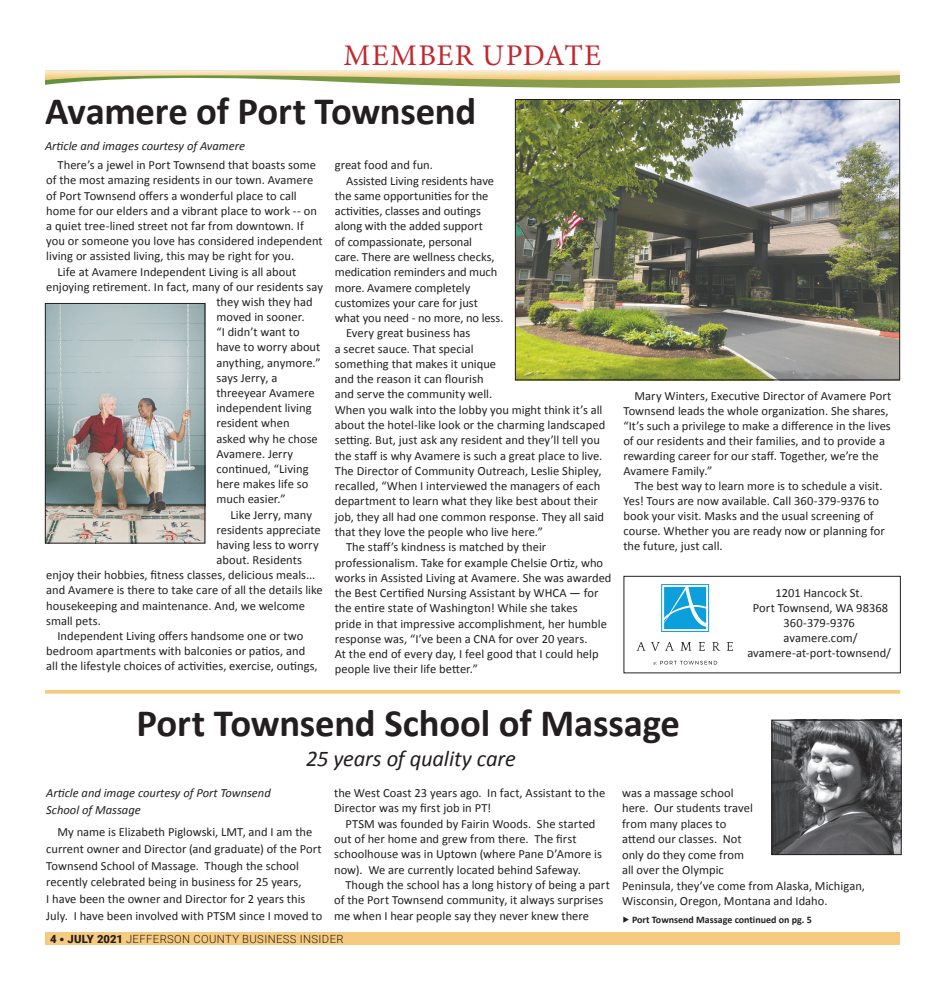
<style>
.page{position:relative;width:945px;height:990px;background:#fff}
.page>*{position:absolute;margin:0;border:0;box-sizing:border-box;transform-origin:0 0}
.t1{font:700 38.75px "Calibri";letter-spacing:-.005em;color:#231f20}
.t2{font:30px "Minion Pro";letter-spacing:.045em;color:#c2272d}
.t3{font:italic 22.5px "Calibri";letter-spacing:-.01em;color:#231f20}
.t4{font:12.5px/15px "Calibri";color:#231f20}
.t5{font:italic 12.5px/16.8px "Calibri";color:#231f20}
.t6{font:300 11.25px "Roboto";letter-spacing:.035em;color:#231f20}
.t7{font:700 10px "Calibri";color:#231f20}
.s1{font-weight:900}
.s2{font-family:"Calibri";font-weight:400}
</style>
<div class="page">
<div style="left:45px;top:932px;width:855px;height:13px;background:#f6cb80"></div>
<svg style="left:45px;top:71px;width:855px;height:17px"></svg>
<img style="left:517px;top:101px;width:381px;height:277px">
<div style="left:515px;top:99px;width:385px;height:281px;border:1px solid #231f20"></div>
<img style="left:47px;top:305px;width:156px;height:236px">
<div style="left:45px;top:303px;width:160px;height:240px;border:1px solid #231f20"></div>
<svg style="left:636px;top:642px;width:38px;height:9px"></svg>
<svg style="left:680px;top:642px;width:12px;height:9px"></svg>
<svg style="left:699px;top:642px;width:6px;height:9px"></svg>
<svg style="left:712px;top:642px;width:8px;height:9px"></svg>
<svg style="left:727px;top:642px;width:6px;height:9px"></svg>
<svg style="left:653px;top:661px;width:64px;height:4px"></svg>
<svg style="left:664px;top:587px;width:42px;height:42px;background:#33aee1"></svg>
<div style="left:661px;top:584px;width:48px;height:48px;border:1px solid #0d9fdc"></div>
<div style="left:624px;top:576px;width:277px;height:97px;border:1px solid #231f20"></div>
<img style="left:774px;top:722px;width:126px;height:131px">
<div style="left:772px;top:720px;width:130px;height:135px;border:1px solid #231f20"></div>
<svg style="left:45px;top:690px;width:855px;height:4px;background:#f6ce89"></svg>
<h2 class="t2" style="left:344px;top:35px;width:182px">MEMBER Update</h2>
<h1 class="t1" style="left:45px;top:87px;width:433px">Avamere of Port Townsend</h1>
<p class="t5" style="left:45px;top:137px;width:202px">Article and images courtesy of Avamere</p>
<p class="t4" style="left:58px;top:157px;width:260px">There’s a jewel in Port Townsend that boasts some</p>
<p class="t4" style="left:46px;top:172px;width:269px">of the most amazing residents in our town. Avamere</p>
<p class="t4" style="left:46px;top:187px;width:252px">of Port Townsend offers a wonderful place to call</p>
<p class="t4" style="left:46px;top:203px;width:272px">home for our elders and a vibrant place to work -- on</p>
<p class="t4" style="left:46px;top:218px;width:259px">a quiet tree-lined street not far from downtown. If</p>
<p class="t4" style="left:46px;top:233px;width:278px">you or someone you love has considered independent</p>
<p class="t4" style="left:46px;top:248px;width:250px">living or assisted living, this may be right for you.</p>
<p class="t4" style="left:58px;top:263px;width:240px">Life at Avamere Independent Living is all about</p>
<p class="t4" style="left:46px;top:278px;width:278px">enjoying retirement. In fact, many of our residents say</p>
<p class="t4" style="left:216px;top:294px;width:98px">they wish they had</p>
<p class="t4" style="left:216px;top:309px;width:90px">moved in sooner.</p>
<p class="t4" style="left:216px;top:324px;width:85px">“I didn’t want to</p>
<p class="t4" style="left:216px;top:339px;width:106px">have to worry about</p>
<p class="t4" style="left:216px;top:354px;width:106px">anything, anymore.”</p>
<p class="t4" style="left:216px;top:370px;width:62px">says Jerry, a</p>
<p class="t4" style="left:216px;top:385px;width:100px">threeyear Avamere</p>
<p class="t4" style="left:216px;top:400px;width:97px">independent living</p>
<p class="t4" style="left:216px;top:415px;width:75px">resident when</p>
<p class="t4" style="left:216px;top:430px;width:103px">asked why he chose</p>
<p class="t4" style="left:216px;top:446px;width:78px">Avamere. Jerry</p>
<p class="t4" style="left:216px;top:461px;width:94px">continued, “Living</p>
<p class="t4" style="left:216px;top:476px;width:93px">here makes life so</p>
<p class="t4" style="left:216px;top:491px;width:71px">much easier.”</p>
<p class="t4" style="left:231px;top:506px;width:83px">Like Jerry, many</p>
<p class="t4" style="left:216px;top:521px;width:106px">residents appreciate</p>
<p class="t4" style="left:216px;top:537px;width:104px">having less to worry</p>
<p class="t4" style="left:216px;top:552px;width:87px">about. Residents</p>
<p class="t4" style="left:46px;top:567px;width:271px">enjoy their hobbies, fitness classes, delicious meals...</p>
<p class="t4" style="left:46px;top:582px;width:278px">and Avamere is there to take care of all the details like</p>
<p class="t4" style="left:46px;top:597px;width:260px">housekeeping and maintenance. And, we welcome</p>
<p class="t4" style="left:46px;top:613px;width:56px">small pets.</p>
<p class="t4" style="left:58px;top:628px;width:247px">Independent Living offers handsome one or two</p>
<p class="t4" style="left:46px;top:643px;width:260px">bedroom apartments with balconies or patios, and</p>
<p class="t4" style="left:46px;top:658px;width:273px">all the lifestyle choices of activities, exercise, outings,</p>
<p class="t4" style="left:335px;top:157px;width:100px">great food and fun.</p>
<p class="t4" style="left:346px;top:172px;width:150px">Assisted Living residents have</p>
<p class="t4" style="left:335px;top:188px;width:155px">the same opportunities for the</p>
<p class="t4" style="left:335px;top:203px;width:148px">activities, classes and outings</p>
<p class="t4" style="left:335px;top:218px;width:150px">along with the added support</p>
<p class="t4" style="left:335px;top:234px;width:139px">of compassionate, personal</p>
<p class="t4" style="left:335px;top:249px;width:161px">care. There are wellness checks,</p>
<p class="t4" style="left:335px;top:264px;width:164px">medication reminders and much</p>
<p class="t4" style="left:335px;top:279px;width:137px">more. Avamere completely</p>
<p class="t4" style="left:335px;top:295px;width:145px">customizes your care for just</p>
<p class="t4" style="left:335px;top:310px;width:170px">what you need - no more, no less.</p>
<p class="t4" style="left:346px;top:325px;width:126px">Every great business has</p>
<p class="t4" style="left:335px;top:340px;width:140px">a secret sauce. That special</p>
<p class="t4" style="left:335px;top:356px;width:163px">something that makes it unique</p>
<p class="t4" style="left:335px;top:371px;width:150px">and the reason it can flourish</p>
<p class="t4" style="left:335px;top:386px;width:159px">and serve the community well.</p>
<p class="t4" style="left:335px;top:402px;width:269px">When you walk into the lobby you might think it’s all</p>
<p class="t4" style="left:335px;top:417px;width:272px">about the hotel-like look or the charming landscaped</p>
<p class="t4" style="left:335px;top:432px;width:267px">setting. But, just ask any resident and they’ll tell you</p>
<p class="t4" style="left:335px;top:447px;width:269px">the staff is why Avamere is such a great place to live.</p>
<p class="t4" style="left:335px;top:463px;width:268px">The Director of Community Outreach, Leslie Shipley,</p>
<p class="t4" style="left:335px;top:478px;width:267px">recalled, “When I interviewed the managers of each</p>
<p class="t4" style="left:335px;top:493px;width:265px">department to learn what they like best about their</p>
<p class="t4" style="left:335px;top:508px;width:271px">job, they all had one common response. They all said</p>
<p class="t4" style="left:335px;top:524px;width:210px">that they love the people who live here.”</p>
<p class="t4" style="left:346px;top:539px;width:202px">The staff’s kindness is matched by their</p>
<p class="t4" style="left:335px;top:554px;width:270px">professionalism. Take for example Chelsie Ortiz, who</p>
<p class="t4" style="left:335px;top:570px;width:278px">works in Assisted Living at Avamere. She was awarded</p>
<p class="t4" style="left:335px;top:585px;width:265px">the Best Certified Nursing Assistant by WHCA — for</p>
<p class="t4" style="left:335px;top:600px;width:244px">the entire state of Washington! While she takes</p>
<p class="t4" style="left:335px;top:615px;width:274px">pride in that impressive accomplishment, her humble</p>
<p class="t4" style="left:335px;top:631px;width:254px">response was, “I’ve been a CNA for over 20 years.</p>
<p class="t4" style="left:335px;top:646px;width:265px">At the end of every day, I feel good that I could help</p>
<p class="t4" style="left:335px;top:661px;width:145px">people live their life better.”</p>
<p class="t4" style="left:623px;top:387px;width:269px;text-indent:11px">Mary Winters, Executive Director of Avamere Port Townsend leads the whole organization. She shares, “It’s such a privilege to make a difference in the lives of our residents and their families, and to provide a rewarding career for our staff. Together, we’re the Avamere Family.”</p>
<p class="t4" style="left:623px;top:478px;width:263px;text-indent:11px">The best way to learn more is to schedule a visit.<br>Yes! Tours are now available. Call 360-379-9376 to book your visit. Masks and the usual screening of course. Whether you are ready now or planning for the future, just call.</p>
<p class="t4" style="left:747px;top:585px;width:145px;text-align:center">1201 Hancock St.<br>Port Townsend, WA 98368<br>360-379-9376 avamere.com/ avamere-at-port-townsend/</p>
<h1 class="t1" style="left:137px;top:699px;width:545px">Port Townsend School of Massage</h1>
<h3 class="t3" style="left:306px;top:745px;width:211px">25 years of quality care</h3>
<p class="t5" style="left:46px;top:784px;width:226px">Article and image courtesy of Port Townsend<br>School of Massage</p>
<p class="t4" style="left:46px;top:823px;width:278px;line-height:16.8px;text-indent:11px">My name is Elizabeth Piglowski, LMT, and I am the current owner and Director (and graduate) of the Port Townsend School of Massage. Though the school recently celebrated being in business for 25 years,<br>I have been the owner and Director for 2 years this July. I have been involved with PTSM since I moved to</p>
<p class="t4" style="left:334px;top:784px;width:273px;line-height:15.4px">the West Coast 23 years ago. In fact, Assistant to the<br>Director was my first job in PT!</p>
<p class="t4" style="left:334px;top:815px;width:269px;line-height:15.4px;text-indent:11px">PTSM was founded by Fairin Woods. She started out of her home and grew from there. The first schoolhouse was in Uptown (where Pane D’Amore is now). We are currently located behind Safeway.</p>
<p class="t4" style="left:334px;top:877px;width:277px;line-height:15.4px;text-indent:11px">Though the school has a long history of being a part of the Port Townsend community, it always surprises me when I hear people say they never knew there</p>
<p class="t4" style="left:622px;top:784px;width:244px;line-height:15.5px">was a massage school<br>here. Our students travel<br>from many places to<br>attend our classes. Not<br>only do they come from<br>all over the Olympic<br>Peninsula, they’ve come from Alaska, Michigan,<br>Wisconsin, Oregon, Montana and Idaho.</p>
<p class="t7" style="left:622px;top:914px;width:191px">▶ Port Townsend Massage continued on pg. 5</p>
<p class="t6" style="left:50px;top:931px;width:295px"><span class="s1">4</span> <span class="s2">•</span> <span class="s1">JuLY 2021</span> JEFFERSON COUNTY BUSINESS I NSIDER</p>
</div>
